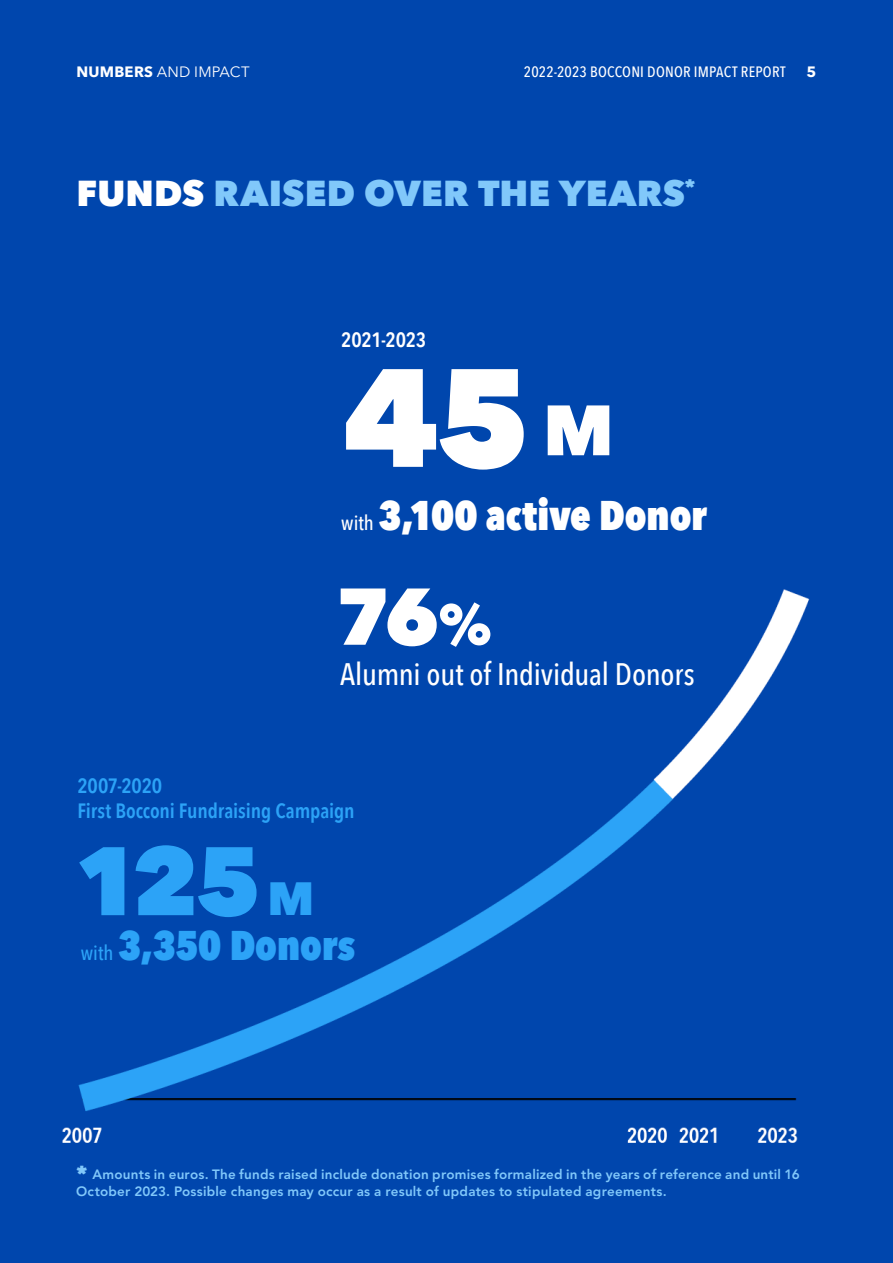
<style>
.page{position:relative;width:893px;height:1263px;background:#0046ad}
.page>*{position:absolute;margin:0;border:0;box-sizing:border-box;transform-origin:0 0}
.t1{font:800 138px "Avenir Next";color:#fff}
.t2{font:800 96px "Avenir Next";color:#2ca3f7}
.t3{font:800 79.5px "Avenir Next";color:#fff}
.t4{font:800 41.4px "Avenir Next Condensed";letter-spacing:-.005em;color:#fff}
.t5{font:800 41.4px "Avenir Next Condensed";letter-spacing:-.005em;color:#2ca3f7}
.t6{font:800 36px "Avenir Next";letter-spacing:.005em;color:#81c8fa}
.t7{font:500 31.05px "Avenir Next Condensed";letter-spacing:-.01em;color:#fff}
.t8{font:600 20.7px/25px "Avenir Next Condensed";letter-spacing:-.01em;color:#2ca3f7}
.t9{font:600 20.7px "Avenir Next Condensed";letter-spacing:-.01em;color:#fff}
.t10{font:500 15px "Avenir Next Condensed";letter-spacing:.015em;color:#fff}
.t11{font:15px "Avenir Next";letter-spacing:.01em;color:#fff}
.t12{font:700 15px "Avenir Next";color:#fff}
.t13{font:800 13.5px/16.5px "Avenir LT Std";letter-spacing:.015em;color:#81c8fa}
.s1{font-weight:700}
.s2{color:#fff}
.s3{font-size:70.35px}
.s4{font-weight:500;font-size:20.7px}
.s5{font-size:57.3px}
.s6{font-size:46.5px}
.s7{font-family:"Avenir Next";font-size:21.75px}
</style>
<div class="page">
<h1 class="t11" style="left:77px;top:59px;width:175px"><span class="s1">NUMBERS</span> AND IMPACT</h1>
<p class="t10" style="left:524px;top:62px;width:263px">2022-2023 BOCCONI DONOR IMPACT REPORT</p>
<p class="t12" style="left:806px;top:58px;width:11px">5</p>
<h2 class="t6" style="left:77px;top:171px;width:621px"><span class="s2">FUNDS</span> RAISED OVER THE YEARS<sup>*</sup></h2>
<h3 class="t9" style="left:341px;top:322px;width:87px">2021-2023</h3>
<p class="t1" style="left:342px;top:333px;width:274px">45 <span class="s3">M</span></p>
<p class="t4" style="left:341px;top:490px;width:367px"><span class="s4">with</span> 3,100 active Donor</p>
<p class="t3" style="left:334px;top:567px;width:159px">76<span class="s5">%</span></p>
<p class="t7" style="left:340px;top:655px;width:356px">Alumni out of Individual Donors</p>
<h3 class="t8" style="left:77px;top:772px;width:279px">2007-2020<br>First Bocconi Fundraising Campaign</h3>
<p class="t2" style="left:74px;top:822px;width:242px">125 <span class="s6">M</span></p>
<p class="t5" style="left:81px;top:919px;width:276px"><span class="s4">with</span> 3,350 Donors</p>
<p class="t13" style="left:76px;top:1166px;width:725px"><span class="s7">*</span> Amounts in euros. The funds raised include donation promises formalized in the years of reference and until 16<br>October 2023. Possible changes may occur as a result of updates to stipulated agreements.</p>
</div>
